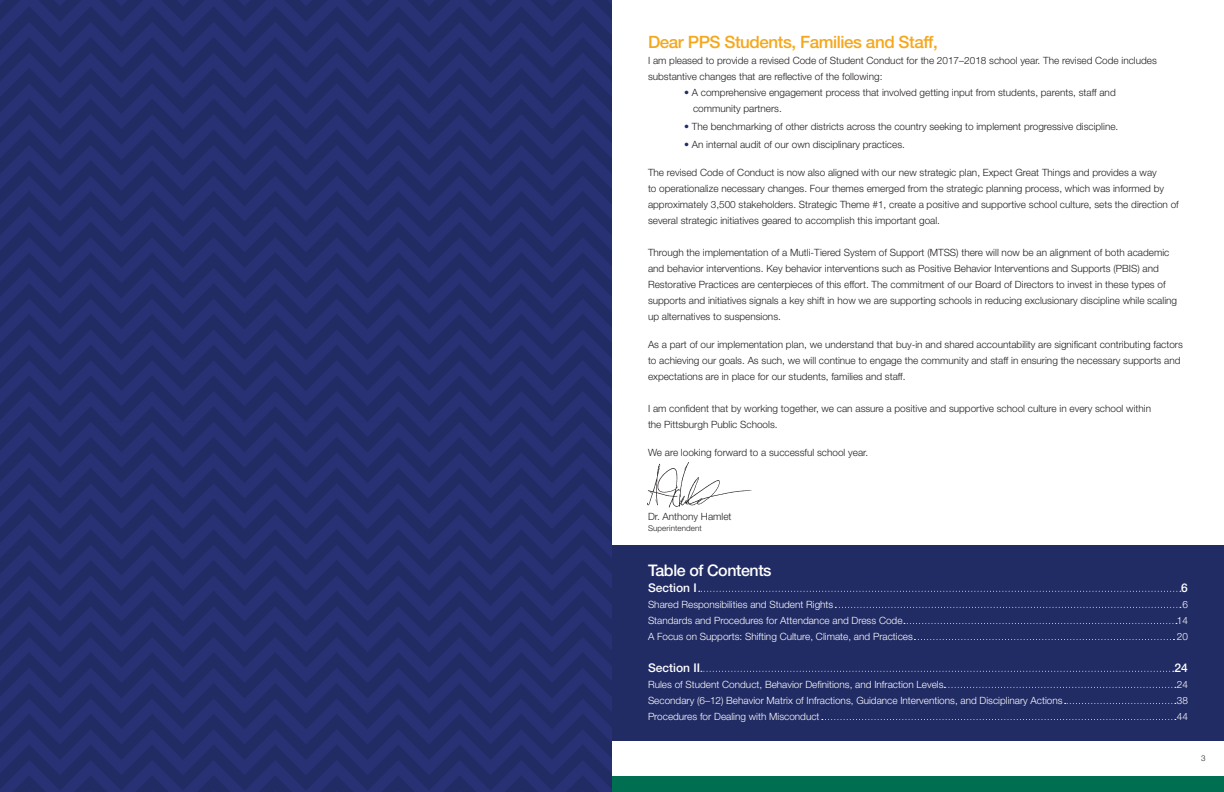
<style>
.page{position:relative;width:1224px;height:792px;background:#fff}
.page>*{position:absolute;margin:0;border:0;box-sizing:border-box;transform-origin:0 0}
.t1{font:500 17px "Helvetica Neue LT Std";letter-spacing:-.025em;color:#f5a81c}
.t2{font:500 16px "Helvetica Neue LT Std";letter-spacing:-.025em;color:#fff}
.t3{font:500 12px "Helvetica Neue LT Std";color:#fff}
.t4{font:300 10px/16px "Helvetica Neue LT Std";color:#231f20}
.t5{font:300 10px/16px "Helvetica Neue LT Std";color:#fff}
.t6{font:300 8px "Helvetica Neue LT Std";letter-spacing:.015em;color:#231f20}
.s1{color:#212b64}
</style>
<div class="page">
<div style="left:0;top:776px;width:1224px;height:16px;background:#006e51"></div>
<svg style="left:647px;top:463px;width:105px;height:45px"></svg>
<div style="left:612px;top:545px;width:612px;height:196px;background:#212b64"></div>
<svg style="left:699px;top:591px;width:482px;height:1px"></svg>
<svg style="left:701px;top:671px;width:473px;height:1px"></svg>
<svg style="left:835px;top:607px;width:346px;height:1px"></svg>
<svg style="left:944px;top:687px;width:232px;height:1px"></svg>
<svg style="left:904px;top:623px;width:273px;height:1px"></svg>
<svg style="left:1065px;top:703px;width:111px;height:1px"></svg>
<svg style="left:914px;top:639px;width:260px;height:1px"></svg>
<svg style="left:822px;top:719px;width:354px;height:1px"></svg>
<div style="left:0;top:0;width:612px;height:792px;background:#242d6b"></div>
<h1 class="t1" style="left:648px;top:32px;width:291px">Dear PPS Students, Families and Staff,</h1>
<p class="t4" style="left:648px;top:52px;width:510px">I am pleased to provide a revised Code of Student Conduct for the 2017–2018 school year. The revised Code includes substantive changes that are reflective of the following:</p>
<p class="t4" style="left:693px;top:84px;width:424px;text-indent:-9px"><span class="s1">•</span> A comprehensive engagement process that involved getting input from students, parents, staff and community partners.</p>
<p class="t4" style="left:684px;top:118px;width:436px"><span class="s1">•</span> The benchmarking of other districts across the country seeking to implement progressive discipline.</p>
<p class="t4" style="left:684px;top:136px;width:222px"><span class="s1">•</span> An internal audit of our own disciplinary practices.</p>
<p class="t4" style="left:648px;top:164px;width:532px">The revised Code of Conduct is now also aligned with our new strategic plan, Expect Great Things and provides a way<br>to operationalize necessary changes. Four themes emerged from the strategic planning process, which was informed by approximately 3,500 stakeholders. Strategic Theme #1, create a positive and supportive school culture, sets the direction of several strategic initiatives geared to accomplish this important goal.</p>
<p class="t4" style="left:648px;top:244px;width:531px">Through the implementation of a Mutli-Tiered System of Support (MTSS) there will now be an alignment of both academic and behavior interventions. Key behavior interventions such as Positive Behavior Interventions and Supports (PBIS) and Restorative Practices are centerpieces of this effort. The commitment of our Board of Directors to invest in these types of supports and initiatives signals a key shift in how we are supporting schools in reducing exclusionary discipline while scaling up alternatives to suspensions.</p>
<p class="t4" style="left:648px;top:336px;width:536px">As a part of our implementation plan, we understand that buy-in and shared accountability are significant contributing factors to achieving our goals. As such, we will continue to engage the community and staff in ensuring the necessary supports and expectations are in place for our students, families and staff.</p>
<p class="t4" style="left:648px;top:400px;width:505px">I am confident that by working together, we can assure a positive and supportive school culture in every school within the Pittsburgh Public Schools.</p>
<p class="t4" style="left:648px;top:444px;width:222px">We are looking forward to a successful school year.</p>
<p class="t4" style="left:648px;top:508px;width:85px">Dr. Anthony Hamlet</p>
<p class="t6" style="left:648px;top:523px;width:55px">Superintendent</p>
<h2 class="t2" style="left:648px;top:561px;width:125px">Table of Contents</h2>
<p class="t3" style="left:648px;top:580px;width:50px">Section I</p>
<p class="t5" style="left:648px;top:596px;width:266px">Shared Responsibilities and Student Rights<br>Standards and Procedures for Attendance and Dress Code<br>A Focus on Supports: Shifting Culture, Climate, and Practices</p>
<p class="t3" style="left:648px;top:660px;width:54px">Section II</p>
<p class="t5" style="left:648px;top:676px;width:416px">Rules of Student Conduct, Behavior Definitions, and Infraction Levels<br>Secondary (6–12) Behavior Matrix of Infractions, Guidance Interventions, and Disciplinary Actions<br>Procedures for Dealing with Misconduct</p>
<p class="t3" style="left:1181px;top:580px;width:8px">6</p>
<p class="t5" style="left:1177px;top:596px;width:13px;text-align:center">6<br>14<br>20</p>
<p class="t3" style="left:1175px;top:660px;width:15px">24</p>
<p class="t5" style="left:1177px;top:676px;width:13px;text-align:justify">24<br>38<br>44</p>
<p class="t6" style="left:1201px;top:753px;width:6px">3</p>
</div>
